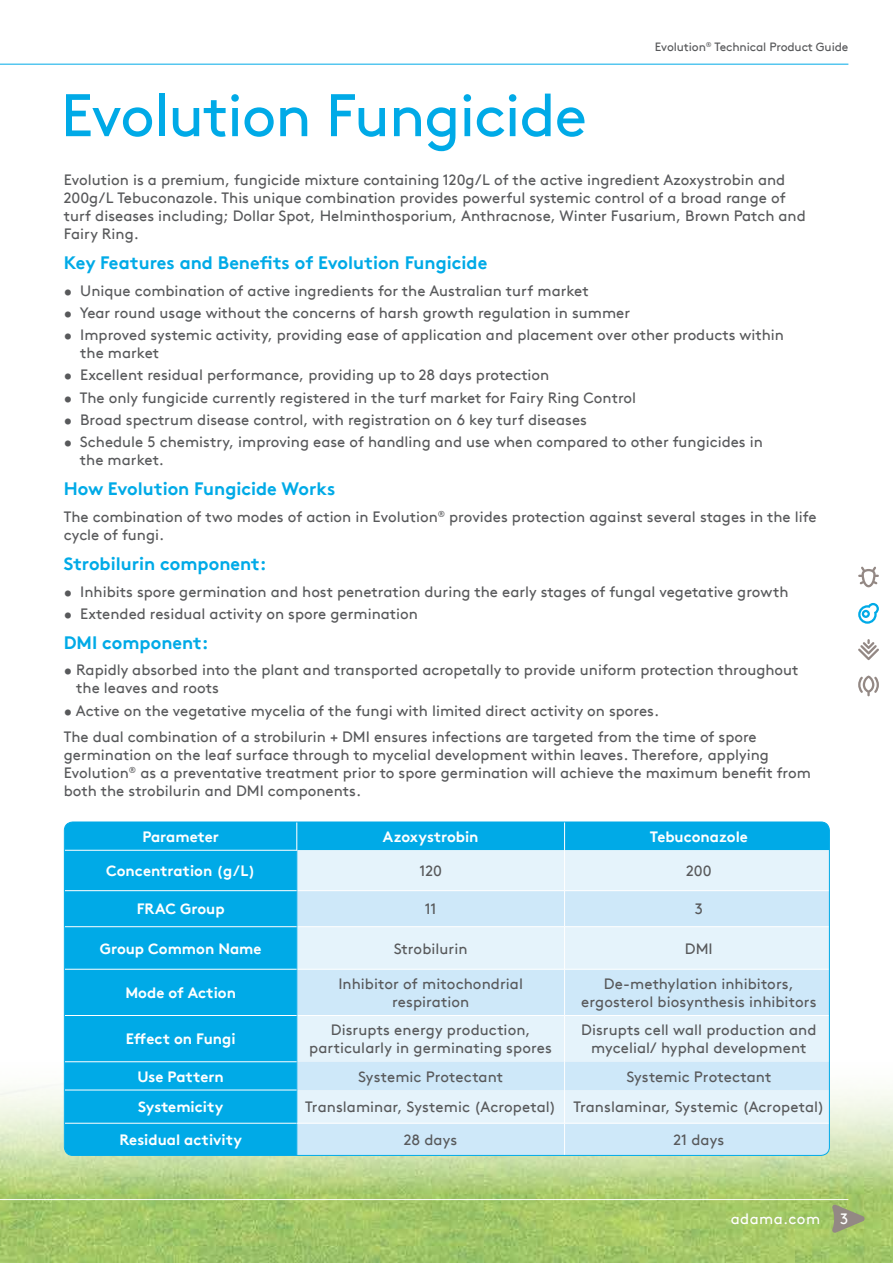
<style>
.page{position:relative;width:893px;height:1263px;background:#fff}
.page>*{position:absolute;margin:0;border:0;box-sizing:border-box;transform-origin:0 0}
.t1{font:60px "Brown TT";letter-spacing:-.02em;color:#00aae7}
.t2{font:700 18px "Brown TT";color:#00aae7}
.t3{font:15px/18px "Brown TT";color:#58595b}
.t4{font:700 15px "Brown TT";color:#fff}
.t5{font:15px "Brown TT";letter-spacing:.025em;color:#fff}
.t6{font:12px "Brown TT";letter-spacing:-.01em;color:#58595b}
</style>
<div class="page">
<img style="left:0;top:587px;width:893px;height:676px">
<hr style="left:0;top:1199px;width:848px;height:1px;background:#fff">
<hr style="left:0;top:64px;width:848px;height:1px;background:#00aae7">
<svg style="left:832px;top:1204px;width:33px;height:29px"></svg>
<svg style="left:858px;top:566px;width:21px;height:21px"></svg>
<svg style="left:858px;top:603px;width:21px;height:21px"></svg>
<svg style="left:858px;top:639px;width:21px;height:21px"></svg>
<svg style="left:858px;top:675px;width:21px;height:21px"></svg>
<div style="left:65px;top:822px;width:232px;height:333px;background:#00aae7"></div>
<div style="left:298px;top:850px;width:530px;height:40px;background:#e5f3fb"></div>
<svg style="left:298px;top:891px;width:531px;height:264px;background:#d8edf9"></svg>
<hr style="left:297px;top:890px;width:268px;height:1px;background:#fff">
<hr style="left:565px;top:890px;width:264px;height:1px;background:#fff">
<hr style="left:297px;top:926px;width:268px;height:1px;background:#fff">
<hr style="left:565px;top:926px;width:264px;height:1px;background:#fff">
<hr style="left:297px;top:969px;width:268px;height:1px;background:#fff">
<hr style="left:565px;top:969px;width:264px;height:1px;background:#fff">
<hr style="left:297px;top:1015px;width:268px;height:1px;background:#fff">
<hr style="left:565px;top:1015px;width:264px;height:1px;background:#fff">
<hr style="left:297px;top:850px;width:1px;height:41px;background:#00aae7">
<hr style="left:297px;top:891px;width:1px;height:36px;background:#00aae7">
<hr style="left:297px;top:927px;width:1px;height:42px;background:#00aae7">
<hr style="left:297px;top:969px;width:1px;height:46px;background:#00aae7">
<hr style="left:297px;top:1015px;width:1px;height:47px;background:#00aae7">
<svg style="left:297px;top:1062px;width:1px;height:28px"></svg>
<hr style="left:297px;top:1090px;width:1px;height:33px;background:#00aae7">
<hr style="left:297px;top:1123px;width:1px;height:32px;background:#00aae7">
<hr style="left:64px;top:850px;width:233px;height:1px;background:#fff">
<hr style="left:65px;top:890px;width:232px;height:1px;background:#fff">
<hr style="left:64px;top:926px;width:233px;height:1px;background:#fff">
<hr style="left:65px;top:969px;width:232px;height:1px;background:#fff">
<hr style="left:65px;top:1015px;width:232px;height:1px;background:#fff">
<hr style="left:65px;top:1061px;width:232px;height:1px;background:#fff">
<hr style="left:65px;top:1090px;width:232px;height:1px;background:#fff">
<hr style="left:65px;top:1123px;width:232px;height:1px;background:#fff">
<div style="left:297px;top:822px;width:532px;height:28px;background:#00aae7"></div>
<hr style="left:564px;top:850px;width:1px;height:40px;background:#fff">
<hr style="left:564px;top:891px;width:1px;height:35px;background:#fff">
<hr style="left:564px;top:927px;width:1px;height:42px;background:#fff">
<hr style="left:564px;top:969px;width:1px;height:46px;background:#fff">
<hr style="left:564px;top:1016px;width:1px;height:46px;background:#fff">
<svg style="left:564px;top:1062px;width:1px;height:28px"></svg>
<hr style="left:564px;top:1090px;width:1px;height:33px;background:#fff">
<hr style="left:564px;top:1123px;width:1px;height:32px;background:#fff">
<hr style="left:297px;top:1123px;width:268px;height:1px;background:#fff">
<hr style="left:565px;top:1123px;width:264px;height:1px;background:#fff">
<h1 class="t1" style="left:61px;top:80px;width:528px">Evolution Fungicide</h1>
<p class="t6" style="left:655px;top:40px;width:195px">Evolution<sup>®</sup> Technical Product Guide</p>
<p class="t3" style="left:64px;top:171px;width:743px">Evolution is a premium, fungicide mixture containing 120g/L of the active ingredient Azoxystrobin and 200g/L Tebuconazole. This unique combination provides powerful systemic control of a broad range of turf diseases including; Dollar Spot, Helminthosporium, Anthracnose, Winter Fusarium, Brown Patch and Fairy Ring.</p>
<p class="t2" style="left:64px;top:252px;width:425px">Key Features and Benefits of Evolution Fungicide</p>
<p class="t3" style="left:64px;top:282px;width:526px">• Unique combination of active ingredients for the Australian turf market</p>
<p class="t3" style="left:64px;top:304px;width:568px">• Year round usage without the concerns of harsh growth regulation in summer</p>
<p class="t3" style="left:80px;top:326px;width:705px;text-indent:-16px">• Improved systemic activity, providing ease of application and placement over other products within the market</p>
<p class="t3" style="left:64px;top:366px;width:487px">• Excellent residual performance, providing up to 28 days protection</p>
<p class="t3" style="left:64px;top:389px;width:574px">• The only fungicide currently registered in the turf market for Fairy Ring Control</p>
<p class="t3" style="left:64px;top:411px;width:525px">• Broad spectrum disease control, with registration on 6 key turf diseases</p>
<p class="t3" style="left:80px;top:433px;width:684px;text-indent:-16px">• Schedule 5 chemistry, improving ease of handling and use when compared to other fungicides in the market.</p>
<p class="t2" style="left:64px;top:478px;width:273px">How Evolution Fungicide Works</p>
<p class="t3" style="left:64px;top:508px;width:754px">The combination of two modes of action in Evolution<sup>®</sup> provides protection against several stages in the life cycle of fungi.</p>
<p class="t2" style="left:64px;top:553px;width:204px">Strobilurin component:</p>
<p class="t3" style="left:64px;top:582px;width:726px">• Inhibits spore germination and host penetration during the early stages of fungal vegetative growth</p>
<p class="t3" style="left:64px;top:605px;width:356px">• Extended residual activity on spore germination</p>
<p class="t2" style="left:64px;top:632px;width:146px">DMI component:</p>
<p class="t3" style="left:76px;top:661px;width:724px;text-indent:-12px">• Rapidly absorbed into the plant and transported acropetally to provide uniform protection throughout the leaves and roots</p>
<p class="t3" style="left:64px;top:697px;width:694px;line-height:26.5px">• Active on the vegetative mycelia of the fungi with limited direct activity on spores.<br>The dual combination of a strobilurin + DMI ensures infections are targeted from the time of spore</p>
<p class="t3" style="left:64px;top:746px;width:749px">germination on the leaf surface through to mycelial development within leaves. Therefore, applying<br>Evolution<sup>®</sup> as a preventative treatment prior to spore germination will achieve the maximum benefit from both the strobilurin and DMI components.</p>
<p class="t4" style="left:142px;top:827px;width:78px">Parameter</p>
<p class="t4" style="left:383px;top:827px;width:97px">Azoxystrobin</p>
<p class="t4" style="left:650px;top:827px;width:99px">Tebuconazole</p>
<p class="t4" style="left:106px;top:862px;width:151px">Concentration (g/L)</p>
<p class="t3" style="left:419px;top:862px;width:24px">120</p>
<p class="t3" style="left:686px;top:862px;width:27px">200</p>
<p class="t4" style="left:137px;top:900px;width:89px">FRAC Group</p>
<p class="t3" style="left:425px;top:900px;width:13px">11</p>
<p class="t3" style="left:695px;top:900px;width:10px">3</p>
<p class="t4" style="left:100px;top:939px;width:163px">Group Common Name</p>
<p class="t3" style="left:394px;top:939px;width:75px">Strobilurin</p>
<p class="t3" style="left:685px;top:939px;width:29px">DMI</p>
<p class="t4" style="left:125px;top:983px;width:112px">Mode of Action</p>
<p class="t3" style="left:338px;top:975px;width:186px;text-align:center">Inhibitor of mitochondrial respiration</p>
<p class="t3" style="left:581px;top:975px;width:237px;text-align:center">De-methylation inhibitors, ergosterol biosynthesis inhibitors</p>
<p class="t4" style="left:126px;top:1030px;width:111px">Effect on Fungi</p>
<p class="t3" style="left:309px;top:1021px;width:244px;text-align:center">Disrupts energy production, particularly in germinating spores</p>
<p class="t3" style="left:581px;top:1021px;width:237px;text-align:center">Disrupts cell wall production and mycelial/ hyphal development</p>
<p class="t4" style="left:138px;top:1067px;width:88px">Use Pattern</p>
<p class="t3" style="left:358px;top:1067px;width:146px">Systemic Protectant</p>
<p class="t3" style="left:626px;top:1067px;width:146px">Systemic Protectant</p>
<p class="t4" style="left:138px;top:1098px;width:87px">Systemicity</p>
<p class="t3" style="left:305px;top:1098px;width:521px">Translaminar, Systemic (Acropetal) Translaminar, Systemic (Acropetal)</p>
<p class="t4" style="left:119px;top:1131px;width:124px">Residual activity</p>
<p class="t3" style="left:404px;top:1131px;width:55px">28 days</p>
<p class="t3" style="left:673px;top:1131px;width:52px">21 days</p>
<p class="t5" style="left:731px;top:1209px;width:91px">adama.com</p>
<p class="t5" style="left:840px;top:1210px;width:10px">3</p>
</div>
